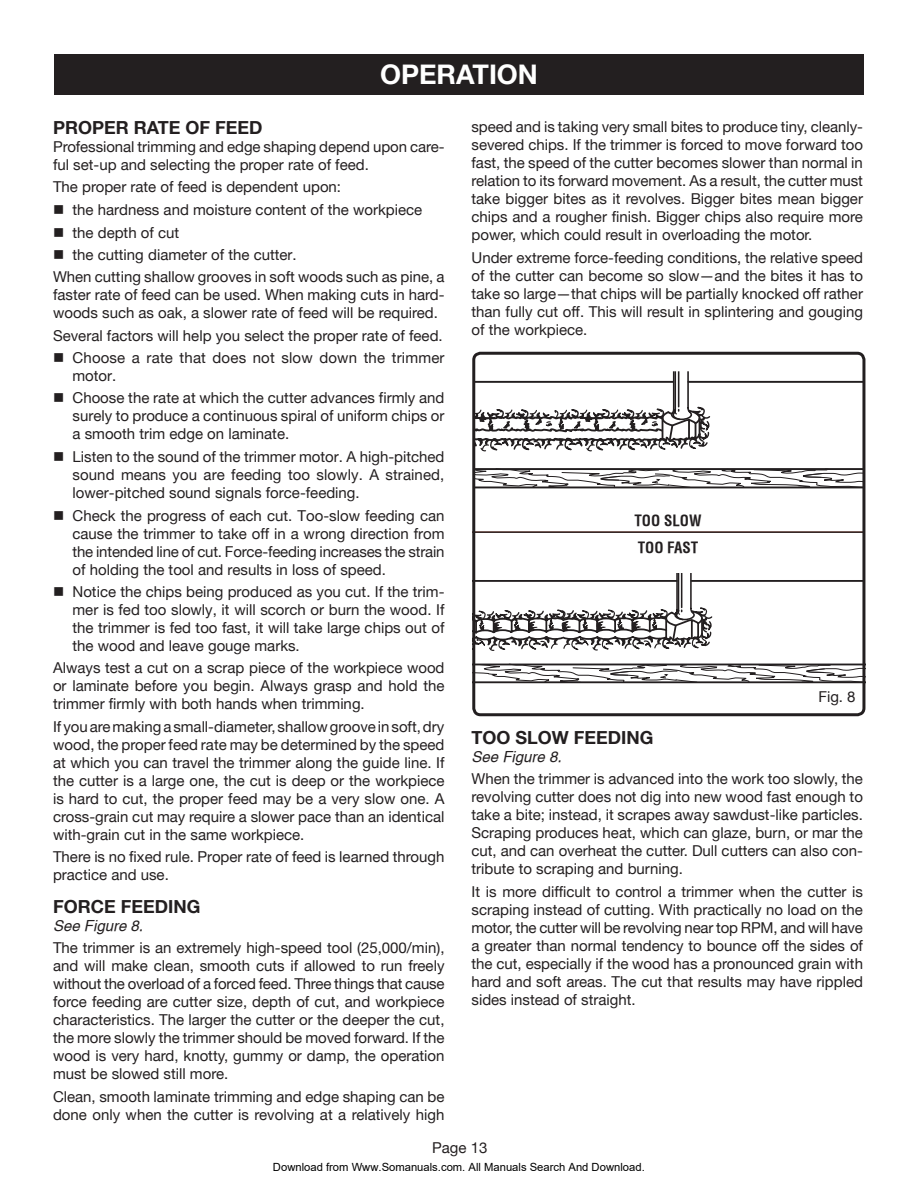
<style>
.page{position:relative;width:918px;height:1188px;background:#fff}
.page>*{position:absolute;margin:0;border:0;box-sizing:border-box;transform-origin:0 0}
.t1{font:700 27px "Helvetica Neue";color:#fff}
.t2{font:700 18px "Helvetica Neue";color:#231f20}
.t3{font:15px/18px "Helvetica Neue";color:#231f20;text-align:justify}
.t4{font:italic 15px "Helvetica";color:#231f20}
.t5{font:700 condensed 15px/27px "Helvetica";color:#231f20}
.t6{font:11.25px "Arial";color:#000}
</style>
<div class="page">
<div style="left:54px;top:54px;width:810px;height:40px;background:#231f20"></div>
<svg style="left:472px;top:351px;width:394px;height:364px"></svg>
<svg style="left:474px;top:369px;width:390px;height:120px"></svg>
<svg style="left:472px;top:571px;width:394px;height:112px"></svg>
<h1 class="t1" style="left:380px;top:58px;width:159px">OPERATION</h1>
<p class="t3" style="left:472px;top:118px;width:393px">speed and is taking very small bites to produce tiny, cleanly&shy;severed chips. If the trimmer is forced to move forward too fast, the speed of the cutter becomes slower than normal in relation to its forward movement. As a result, the cutter must take bigger bites as it revolves. Bigger bites mean bigger chips and a rougher finish. Bigger chips also require more power, which could result in overloading the motor.</p>
<p class="t3" style="left:472px;top:248px;width:393px">Under extreme force-feeding conditions, the relative speed of the cutter can become so slow—and the bites it has to take so large—that chips will be partially knocked off rather than fully cut off. This will result in splintering and gouging of the workpiece.</p>
<p class="t2" style="left:53px;top:117px;width:211px">PROPER RATE OF FEED</p>
<p class="t3" style="left:53px;top:138px;width:393px">Professional trimming and edge shaping depend upon care&shy;ful set-up and selecting the proper rate of feed.</p>
<p class="t3" style="left:53px;top:178px;width:290px">The proper rate of feed is dependent upon:</p>
<p class="t3" style="left:53px;top:200px;width:371px">■ the hardness and moisture content of the workpiece</p>
<p class="t3" style="left:53px;top:223px;width:128px">■ the depth of cut</p>
<p class="t3" style="left:53px;top:243px;width:393px;line-height:22.4px">■ the cutting diameter of the cutter.<br>When cutting shallow grooves in soft woods such as pine, a</p>
<p class="t3" style="left:53px;top:286px;width:393px">faster rate of feed can be used. When making cuts in hard&shy;woods such as oak, a slower rate of feed will be required.</p>
<p class="t3" style="left:53px;top:326px;width:391px">Several factors will help you select the proper rate of feed.</p>
<p class="t3" style="left:73px;top:349px;width:374px;text-indent:-20px">■ Choose a rate that does not slow down the trimmer motor.</p>
<p class="t3" style="left:73px;top:389px;width:374px;text-indent:-20px">■ Choose the rate at which the cutter advances firmly and surely to produce a continuous spiral of uniform chips or a smooth trim edge on laminate.</p>
<p class="t3" style="left:73px;top:447px;width:373px;text-indent:-20px">■ Listen to the sound of the trimmer motor. A high-pitched sound means you are feeding too slowly. A strained, lower-pitched sound signals force-feeding.</p>
<p class="t3" style="left:73px;top:506px;width:374px;text-indent:-20px">■ Check the progress of each cut. Too-slow feeding can cause the trimmer to take off in a wrong direction from the intended line of cut. Force-feeding increases the strain of holding the tool and results in loss of speed.</p>
<p class="t3" style="left:73px;top:583px;width:374px;text-indent:-20px">■ Notice the chips being produced as you cut. If the trim&shy;mer is fed too slowly, it will scorch or burn the wood. If the trimmer is fed too fast, it will take large chips out of the wood and leave gouge marks.</p>
<p class="t3" style="left:53px;top:659px;width:393px">Always test a cut on a scrap piece of the workpiece wood or laminate before you begin. Always grasp and hold the trimmer firmly with both hands when trimming.</p>
<p class="t3" style="left:53px;top:717px;width:393px">If you are making a small-diameter, shallow groove in soft, dry wood, the proper feed rate may be determined by the speed at which you can travel the trimmer along the guide line. If the cutter is a large one, the cut is deep or the workpiece is hard to cut, the proper feed may be a very slow one. A cross-grain cut may require a slower pace than an identical with-grain cut in the same workpiece.</p>
<p class="t3" style="left:53px;top:848px;width:393px">There is no fixed rule. Proper rate of feed is learned through practice and use.</p>
<p class="t2" style="left:53px;top:895px;width:149px">FORCE FEEDING</p>
<p class="t4" style="left:53px;top:917px;width:92px">See Figure 8.</p>
<p class="t3" style="left:53px;top:939px;width:393px">The trimmer is an extremely high-speed tool (25,000/min), and will make clean, smooth cuts if allowed to run freely without the overload of a forced feed. Three things that cause force feeding are cutter size, depth of cut, and workpiece characteristics. The larger the cutter or the deeper the cut, the more slowly the trimmer should be moved forward. If the wood is very hard, knotty, gummy or damp, the operation must be slowed still more.</p>
<p class="t3" style="left:53px;top:1087px;width:393px">Clean, smooth laminate trimming and edge shaping can be done only when the cutter is revolving at a relatively high</p>
<p class="t5" style="left:634px;top:507px;width:69px">TOO SLOW<br>TOO FAST</p>
<p class="t3" style="left:818px;top:687px;width:39px">Fig. 8</p>
<p class="t2" style="left:472px;top:726px;width:184px">TOO SLOW FEEDING</p>
<p class="t4" style="left:472px;top:748px;width:92px">See Figure 8.</p>
<p class="t3" style="left:472px;top:770px;width:393px">When the trimmer is advanced into the work too slowly, the revolving cutter does not dig into new wood fast enough to take a bite; instead, it scrapes away sawdust-like particles.<br>Scraping produces heat, which can glaze, burn, or mar the cut, and can overheat the cutter. Dull cutters can also con&shy;tribute to scraping and burning.</p>
<p class="t3" style="left:472px;top:882px;width:393px">It is more difficult to control a trimmer when the cutter is scraping instead of cutting. With practically no load on the motor, the cutter will be revolving near top RPM, and will have a greater than normal tendency to bounce off the sides of the cut, especially if the wood has a pronounced grain with hard and soft areas. The cut that results may have rippled sides instead of straight.</p>
<p class="t3" style="left:432px;top:1139px;width:57px">Page 13</p>
<p class="t6" style="left:273px;top:1160px;width:373px">Download from Www.Somanuals.com. All Manuals Search And Download.</p>
</div>
